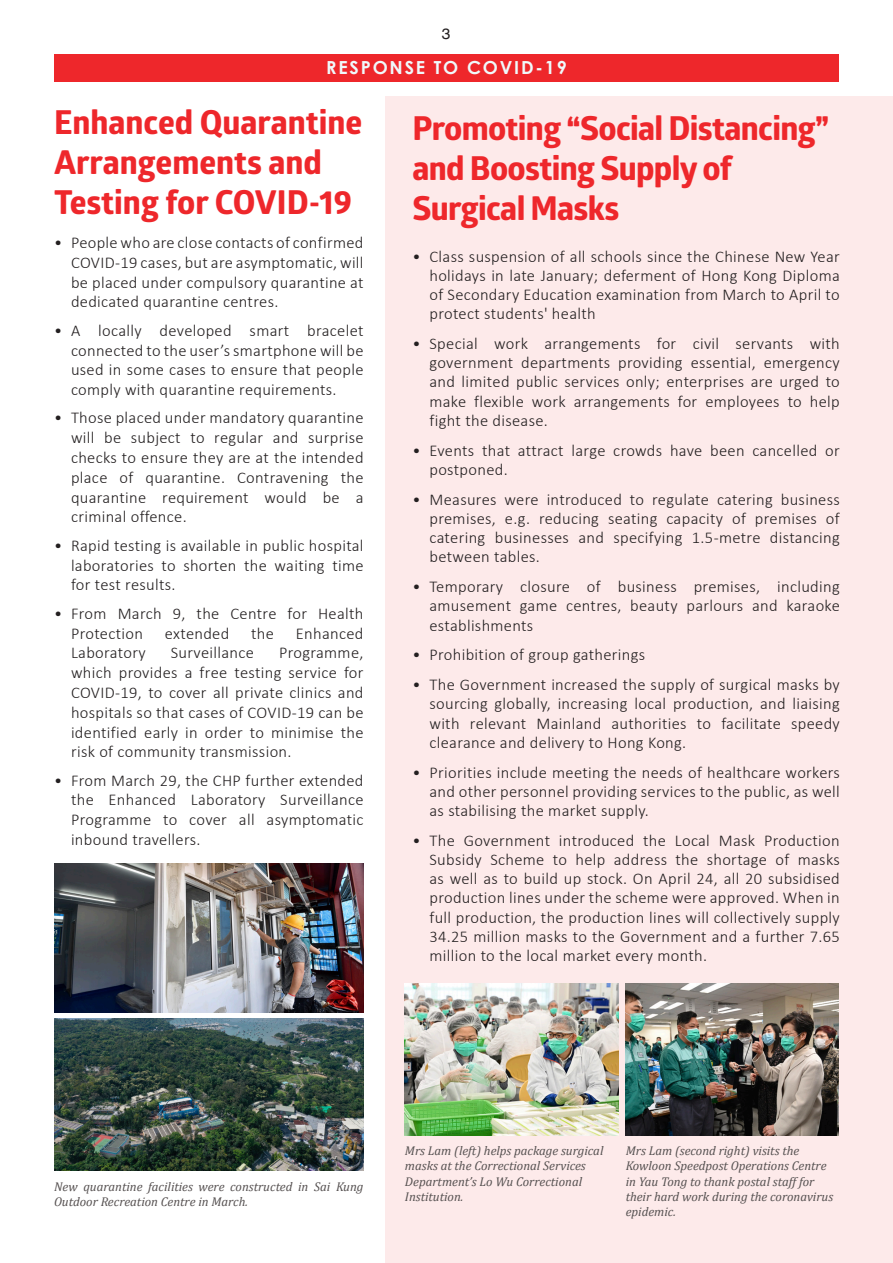
<style>
.page{position:relative;width:893px;height:1263px;background:#fff}
.page>*{position:absolute;margin:0;border:0;box-sizing:border-box;transform-origin:0 0}
.t1{font:700 33px/39.6px "Globerx";letter-spacing:-.02em;color:#ee272b}
.t2{font:700 33px/39.6px "Globerx";color:#ee272b}
.t3{font:700 18px "Century Gothic";letter-spacing:.1em;color:#f0f9fb}
.t4{font:300 16.5px/19.2px "Calibri";letter-spacing:.02em;color:#231f20;text-align:justify}
.t5{font:expanded 14.85px "Helvetica Neue";color:#231f20;scale:.91 1}
.t6{font:italic 12.75px/15.3px "Cambria";color:#565151}
</style>
<div class="page">
<div style="left:54px;top:54px;width:785px;height:27px;background:#ee272b"></div>
<div style="left:386px;top:96px;width:507px;height:1167px;background:#fdeaea"></div>
<img style="left:54px;top:1019px;width:309px;height:151px">
<img style="left:54px;top:863px;width:309px;height:149px">
<img style="left:405px;top:983px;width:213px;height:152px">
<img style="left:626px;top:983px;width:213px;height:152px">
<p class="t5" style="left:442px;top:25px;width:11px">3</p>
<p class="t3" style="left:326px;top:56px;width:242px">RESPONSE TO COVID-19</p>
<p class="t2" style="left:54px;top:102px;width:310px">Enhanced Quarantine<br>Arrangements and<br>Testing for COVID-19</p>
<p class="t4" style="left:71px;top:232px;width:294px;line-height:19.8px;text-indent:-17px">• People who are close contacts of confirmed COVID-19 cases, but are asymptomatic, will be placed under compulsory quarantine at dedicated quarantine centres.</p>
<p class="t4" style="left:71px;top:320px;width:294px;line-height:19.8px;text-indent:-17px">• A locally developed smart bracelet connected to the user’s smartphone will be used in some cases to ensure that people comply with quarantine requirements.</p>
<p class="t4" style="left:71px;top:407px;width:294px;line-height:19.8px;text-indent:-17px">• Those placed under mandatory quarantine will be subject to regular and surprise checks to ensure they are at the intended place of quarantine. Contravening the quarantine requirement would be a criminal offence.</p>
<p class="t4" style="left:71px;top:535px;width:294px;line-height:19.8px;text-indent:-17px">• Rapid testing is available in public hospital laboratories to shorten the waiting time for test results.</p>
<p class="t4" style="left:71px;top:602px;width:294px;line-height:19.8px;text-indent:-17px">• From March 9, the Centre for Health<br>Protection</p>
<p class="t4" style="left:165px;top:623px;width:66px">extended</p>
<p class="t4" style="left:251px;top:623px;width:24px">the</p>
<p class="t4" style="left:296px;top:623px;width:69px">Enhanced</p>
<p class="t4" style="left:71px;top:642px;width:76px">Laboratory</p>
<p class="t4" style="left:171px;top:642px;width:85px">Surveillance</p>
<p class="t4" style="left:71px;top:642px;width:294px;line-height:19.8px;text-indent:208px">Programme, which provides a free testing service for COVID-19, to cover all private clinics and hospitals so that cases of COVID-19 can be identified early in order to minimise the risk of community transmission.</p>
<p class="t4" style="left:71px;top:769px;width:294px;line-height:19.8px;text-indent:-17px">• From March 29, the CHP further extended the Enhanced Laboratory Surveillance Programme to cover all asymptomatic inbound travellers.</p>
<p class="t1" style="left:412px;top:108px;width:418px">Promoting “Social Distancing” and Boosting Supply of<br>Surgical Masks</p>
<p class="t4" style="left:429px;top:246px;width:412px;text-indent:-17px">• Class suspension of all schools since the Chinese New Year holidays in late January; deferment of Hong Kong Diploma of Secondary Education examination from March to April to protect students' health</p>
<p class="t4" style="left:429px;top:333px;width:412px;text-indent:-17px">• Special work arrangements for civil servants with government departments providing essential, emergency and limited public services only; enterprises are urged to make flexible work arrangements for employees to help fight the disease.</p>
<p class="t4" style="left:429px;top:440px;width:412px;text-indent:-17px">• Events that attract large crowds have been cancelled or postponed.</p>
<p class="t4" style="left:429px;top:489px;width:412px;text-indent:-17px">• Measures were introduced to regulate catering business premises, e.g. reducing seating capacity of premises of catering businesses and specifying 1.5-metre distancing between tables.</p>
<p class="t4" style="left:429px;top:576px;width:412px;text-indent:-17px">• Temporary closure of business premises, including amusement game centres, beauty parlours and karaoke establishments</p>
<p class="t4" style="left:412px;top:644px;width:234px">• Prohibition of group gatherings</p>
<p class="t4" style="left:429px;top:674px;width:412px;text-indent:-17px">• The Government increased the supply of surgical masks by sourcing globally, increasing local production, and liaising with relevant Mainland authorities to facilitate speedy clearance and delivery to Hong Kong.</p>
<p class="t4" style="left:429px;top:762px;width:412px;text-indent:-17px">• Priorities include meeting the needs of healthcare workers and other personnel providing services to the public, as well as stabilising the market supply.</p>
<p class="t4" style="left:429px;top:830px;width:412px;text-indent:-17px">• The Government introduced the Local Mask Production Subsidy Scheme to help address the shortage of masks as well as to build up stock. On April 24, all 20 subsidised production lines under the scheme were approved. When in full production, the production lines will collectively supply 34.25 million masks to the Government and a further 7.65 million to the local market every month.</p>
<p class="t6" style="left:54px;top:1178px;width:311px">New quarantine facilities were constructed in Sai Kung<br>Outdoor Recreation Centre in March.</p>
<p class="t6" style="left:405px;top:1142px;width:200px">Mrs Lam (left) helps package surgical masks at the Correctional Services<br>Department’s Lo Wu Correctional<br>Institution.</p>
<p class="t6" style="left:626px;top:1142px;width:209px">Mrs Lam (second right) visits the<br>Kowloon Speedpost Operations Centre in Yau Tong to thank postal staff for their hard work during the coronavirus epidemic.</p>
</div>
